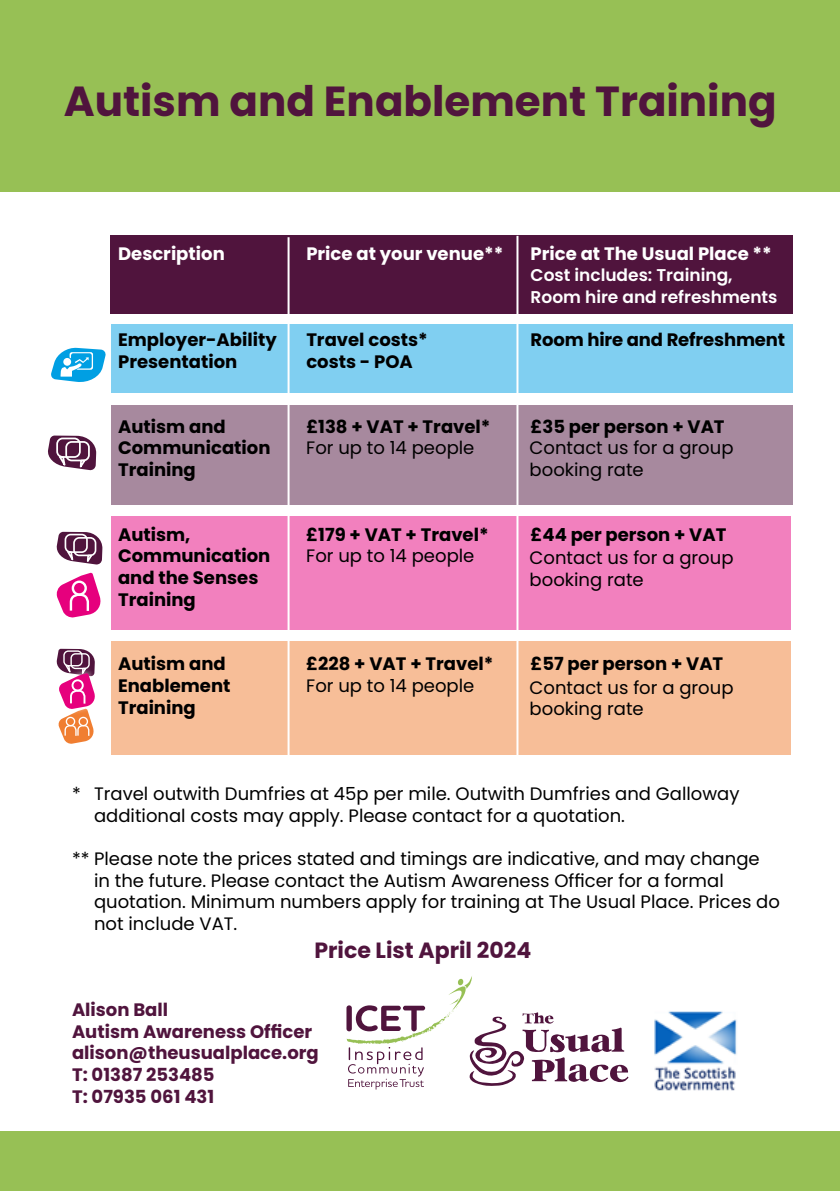
<style>
.page{position:relative;width:840px;height:1191px;background:#fff}
.page>*{position:absolute;margin:0;border:0;box-sizing:border-box;transform-origin:0 0}
.t1{font:700 42px "Poppins";color:#50143d}
.t2{font:700 22px "Poppins";color:#50143d}
.t3{font:18px/21.6px "Poppins";color:#000}
.t4{font:700 18px/21.6px "Poppins";color:#000}
.t5{font:700 18px/21.6px "Poppins";color:#50143d}
.t6{font:700 18px "Poppins";color:#fff}
.t7{font:600 17px/21.6px "Poppins";color:#fff}
</style>
<div class="page">
<div style="left:111px;top:641px;width:679px;height:113px;background:#f7be98"></div>
<div style="left:111px;top:516px;width:679px;height:113px;background:#f280be"></div>
<div style="left:111px;top:325px;width:681px;height:68px;background:#80cff1"></div>
<div style="left:110px;top:235px;width:682px;height:79px;background:#50143d"></div>
<div style="left:0;top:0;width:839px;height:191px;background:#97c055"></div>
<div style="left:111px;top:405px;width:681px;height:100px;background:#a7899e"></div>
<svg style="left:346px;top:976px;width:282px;height:113px"></svg>
<img style="left:654px;top:1011px;width:83px;height:80px">
<div style="left:0;top:1131px;width:839px;height:60px;background:#97c055"></div>
<hr style="left:287px;top:237px;width:2px;height:521px;background:#fff">
<hr style="left:516px;top:236px;width:2px;height:522px;background:#fff">
<svg style="left:48px;top:435px;width:48px;height:36px"></svg>
<div style="left:44px;top:341px;width:69px;height:48px;background:#fff"></div>
<svg style="left:51px;top:347px;width:55px;height:35px"></svg>
<svg style="left:56px;top:532px;width:47px;height:86px"></svg>
<svg style="left:56px;top:649px;width:39px;height:95px"></svg>
<h1 class="t1" style="left:64px;top:77px;width:713px">Autism and Enablement Training</h1>
<p class="t6" style="left:118px;top:243px;width:108px">Description</p>
<p class="t6" style="left:306px;top:243px;width:198px">Price at your venue**</p>
<p class="t6" style="left:530px;top:243px;width:243px">Price at The Usual Place **</p>
<p class="t7" style="left:530px;top:265px;width:248px">Cost includes: Training,<br>Room hire and refreshments</p>
<p class="t4" style="left:118px;top:329px;width:160px">Employer-Ability</p>
<p class="t4" style="left:306px;top:329px;width:123px">Travel costs*</p>
<p class="t4" style="left:530px;top:329px;width:256px">Room hire and Refreshment</p>
<p class="t4" style="left:118px;top:351px;width:121px">Presentation</p>
<p class="t4" style="left:306px;top:351px;width:108px">costs - POA</p>
<p class="t4" style="left:118px;top:416px;width:109px">Autism and</p>
<p class="t4" style="left:306px;top:416px;width:186px">£138 + VAT + Travel*</p>
<p class="t4" style="left:530px;top:416px;width:195px">£35 per person + VAT</p>
<p class="t4" style="left:118px;top:437px;width:154px">Communication</p>
<p class="t3" style="left:306px;top:437px;width:169px">For up to 14 people</p>
<p class="t4" style="left:118px;top:459px;width:79px">Training</p>
<p class="t3" style="left:529px;top:437px;width:205px">Contact us for a group booking rate</p>
<p class="t4" style="left:118px;top:524px;width:74px">Autism,</p>
<p class="t4" style="left:306px;top:524px;width:184px">£179 + VAT + Travel*</p>
<p class="t4" style="left:530px;top:524px;width:197px">£44 per person + VAT</p>
<p class="t4" style="left:118px;top:545px;width:154px">Communication</p>
<p class="t3" style="left:306px;top:545px;width:169px">For up to 14 people</p>
<p class="t4" style="left:118px;top:567px;width:142px">and the Senses<br>Training</p>
<p class="t3" style="left:529px;top:547px;width:205px">Contact us for a group booking rate</p>
<p class="t4" style="left:118px;top:653px;width:109px">Autism and</p>
<p class="t4" style="left:306px;top:653px;width:188px">£228 + VAT + Travel*</p>
<p class="t4" style="left:530px;top:653px;width:194px">£57 per person + VAT</p>
<p class="t4" style="left:118px;top:675px;width:114px">Enablement</p>
<p class="t3" style="left:306px;top:675px;width:169px">For up to 14 people</p>
<p class="t4" style="left:118px;top:696px;width:79px">Training</p>
<p class="t3" style="left:529px;top:677px;width:205px">Contact us for a group booking rate</p>
<p class="t3" style="left:94px;top:783px;width:646px;text-indent:-22px">* Travel outwith Dumfries at 45p per mile. Outwith Dumfries and Galloway additional costs may apply. Please contact for a quotation.</p>
<p class="t3" style="left:94px;top:848px;width:687px;text-indent:-22px">** Please note the prices stated and timings are indicative, and may change in the future. Please contact the Autism Awareness Officer for a formal quotation. Minimum numbers apply for training at The Usual Place. Prices do not include VAT.</p>
<p class="t2" style="left:314px;top:937px;width:218px">Price List April 2024</p>
<p class="t5" style="left:72px;top:999px;width:248px">Alison Ball<br>Autism Awareness Officer alison@theusualplace.org<br>T: 01387 253485<br>T: 07935 061 431</p>
</div>
